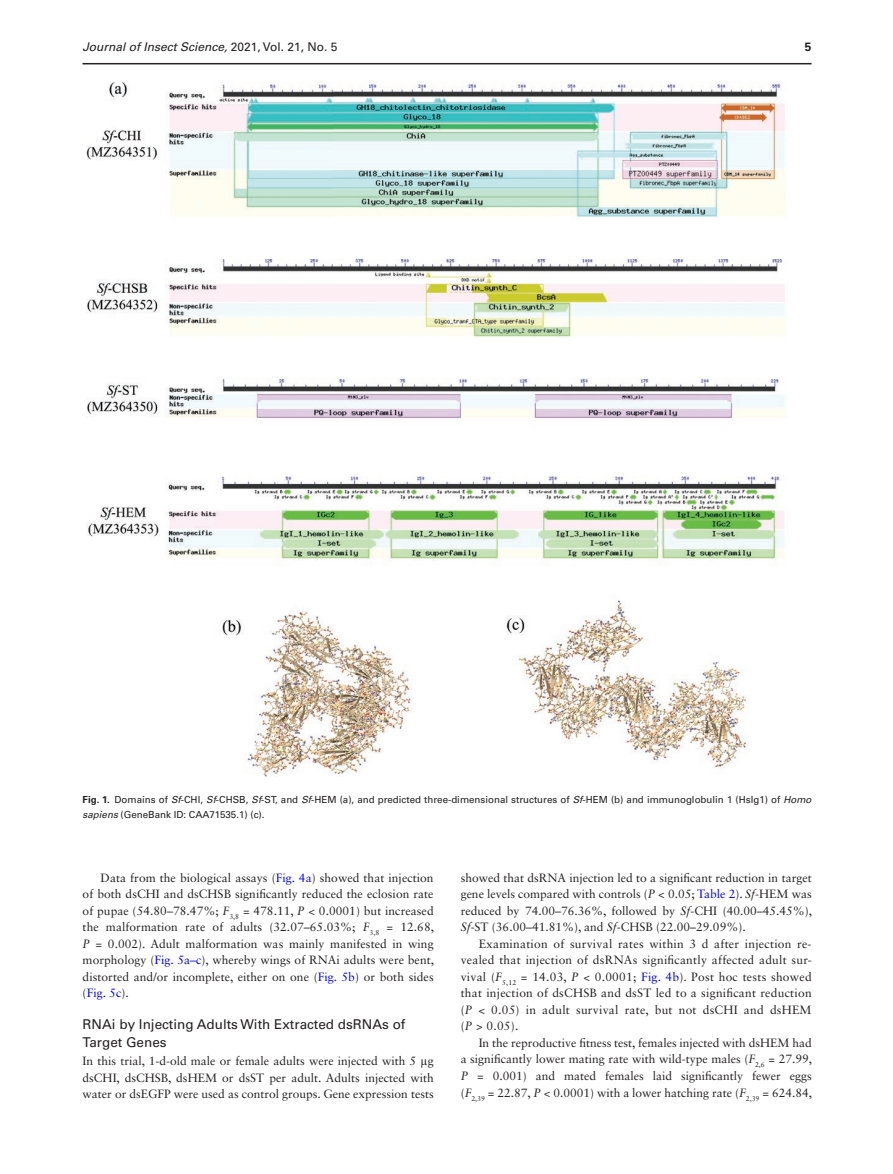
<style>
.page{position:relative;width:893px;height:1174px;background:#fff}
.page>*{position:absolute;margin:0;border:0;box-sizing:border-box;transform-origin:0 0}
.t1{font:13.5px/18px "Univers LT Std";color:#231f20}
.t2{font:12px/16.5px "Sabon LT Std";color:#231f20;text-align:justify}
.t3{font:italic 12px "Univers LT Std";color:#231f20}
.t4{font:700 12px "Univers LT Std";color:#231f20}
.t5{font:9.75px/14.2px "Univers LT Std";color:#231f20}
.s1{font-style:normal}
.s2{font-weight:700}
.s3{font-style:italic}
.s4{color:#00f}
.s5{font-family:"Gandhari Unicode"}
</style>
<div class="page">
<hr style="left:82px;top:63px;width:729px;height:1px;background:#231f20">
<img style="left:86px;top:81px;width:699px;height:695px">
<p class="t3" style="left:82px;top:40px;width:256px">Journal of Insect Science, <span class="s1">2021, Vol. 21, No. 5</span></p>
<p class="t4" style="left:805px;top:40px;width:8px">5</p>
<p class="t5" style="left:83px;top:793px;width:730px"><span class="s2">Fig. 1.</span> Domains of <span class="s3">Sf</span>-CHI, <span class="s3">Sf</span>-CHSB, <span class="s3">Sf</span>-ST, and <span class="s3">Sf</span>-HEM (a), and predicted three-dimensional structures of <span class="s3">Sf</span>-HEM (b) and immunoglobulin 1 (HsIg1) of <span class="s3">Homo sapiens</span> (GeneBank ID: CAA71535.1) (c).</p>
<p class="t2" style="left:83px;top:869px;width:353px;text-indent:18px">Data from the biological assays (<span class="s4">Fig. 4a</span>) showed that injection of both dsCHI and dsCHSB significantly reduced the eclosion rate of pupae (54.80–78.47%; <span class="s3">F</span><sub>3,8</sub> = 478.11, <span class="s3">P</span> &lt; 0.0001) but increased the malformation rate of adults (32.07–65.03%; <span class="s3">F</span><sub>3,8</sub> = 12.68, <span class="s3">P</span> = 0.002). Adult malformation was mainly manifested in wing morphology (<span class="s4">Fig. 5a–c</span>), whereby wings of RNAi adults were bent, distorted and/or incomplete, either on one (<span class="s4">Fig. 5b</span>) or both sides (<span class="s4">Fig. 5c</span>).</p>
<p class="t1" style="left:83px;top:1015px;width:324px">RNAi by Injecting Adults With Extracted dsRNAs of<br>Target Genes</p>
<p class="t2" style="left:83px;top:1052px;width:353px">In this trial, 1-d-old male or female adults were injected with 5 <span class="s5">μ</span>g dsCHI, dsCHSB, dsHEM or dsST per adult. Adults injected with water or dsEGFP were used as control groups. Gene expression tests</p>
<p class="t2" style="left:461px;top:869px;width:353px">showed that dsRNA injection led to a significant reduction in target gene levels compared with controls (<span class="s3">P</span> &lt; 0.05; <span class="s4">Table 2</span>). <span class="s3">Sf</span>-HEM was reduced by 74.00–76.36%, followed by <span class="s3">Sf</span>-CHI (40.00–45.45%), <span class="s3">Sf</span>-ST (36.00–41.81%), and <span class="s3">Sf</span>-CHSB (22.00–29.09%).</p>
<p class="t2" style="left:461px;top:935px;width:352px;text-indent:18px">Examination of survival rates within 3 d after injection re&shy;vealed that injection of dsRNAs significantly affected adult sur&shy;vival (<span class="s3">F</span><sub>5,12</sub> = 14.03, <span class="s3">P</span> &lt; 0.0001; <span class="s4">Fig. 4b</span>). Post hoc tests showed that injection of dsCHSB and dsST led to a significant reduction (<span class="s3">P</span> &lt; 0.05) in adult survival rate, but not dsCHI and dsHEM (<span class="s3">P</span> &gt; 0.05).</p>
<p class="t2" style="left:461px;top:1034px;width:353px;text-indent:18px">In the reproductive fitness test, females injected with dsHEM had a significantly lower mating rate with wild-type males (<span class="s3">F</span><sub>2,6</sub> = 27.99, <span class="s3">P</span> = 0.001) and mated females laid significantly fewer eggs (<span class="s3">F</span><sub>2,39</sub> = 22.87, <span class="s3">P</span> &lt; 0.0001) with a lower hatching rate (<span class="s3">F</span><sub>2,39</sub> = 624.84,</p>
</div>
